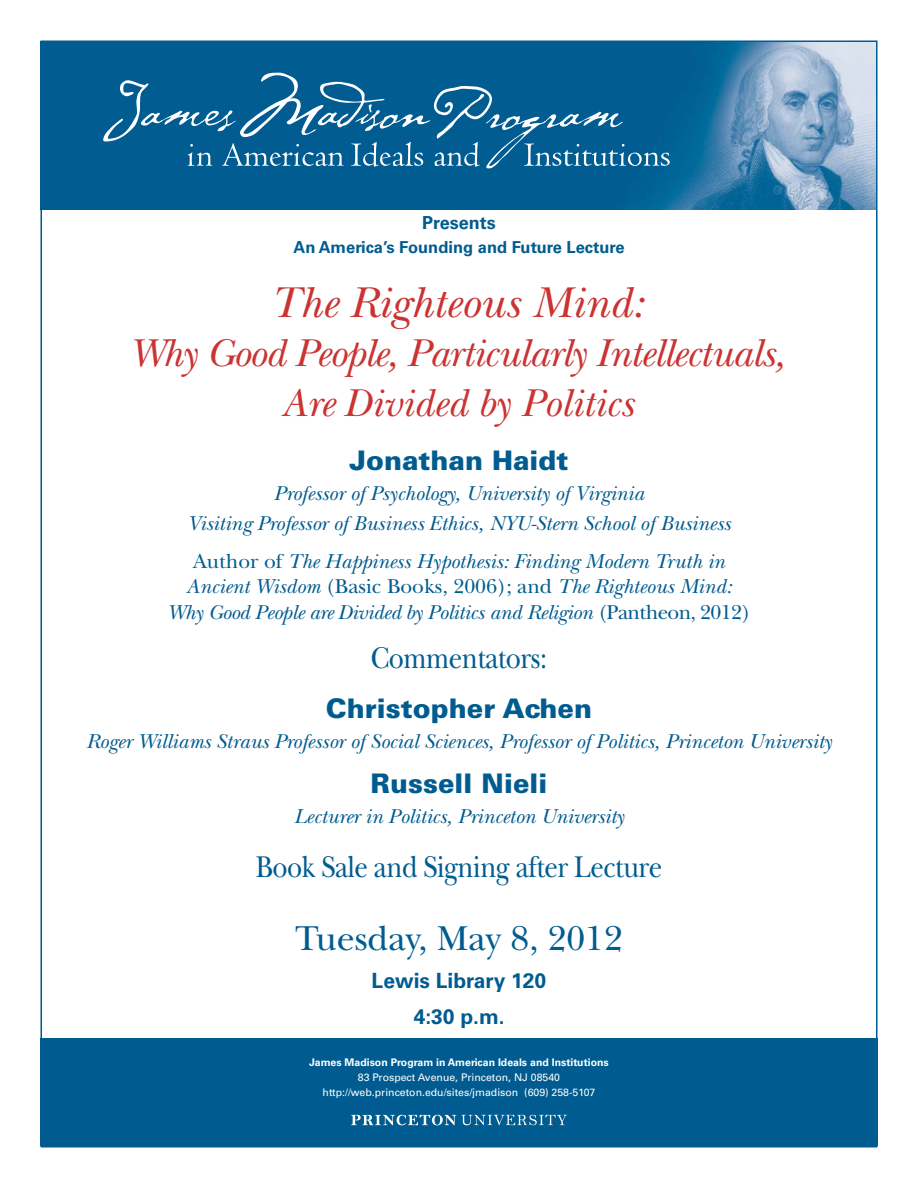
<style>
.page{position:relative;width:918px;height:1188px;background:#fff}
.page>*{position:absolute;margin:0;border:0;box-sizing:border-box;transform-origin:0 0}
.t1{font:italic 45px "New Baskerville Std";color:#cb3332}
.t2{font:italic 40.5px/49.5px "New Baskerville Std";letter-spacing:-.02em;color:#cb3332;text-align:center}
.t3{font:36px "New Baskerville Std";color:#005c90}
.t4{font:31.35px "New Baskerville Std";letter-spacing:-.02em;color:#005c90;scale:.86 1}
.t5{font:900 27px "Univers LT Std";color:#005c90}
.t6{font:italic 21px/25.5px "New Baskerville Std";color:#005c90;text-align:center}
.t7{font:700 21px/36px "Univers LT Std";color:#005c90;text-align:center}
.t8{font:700 18px "Univers LT Std";color:#005c90}
.t9{font:700 16.5px "Univers LT Std";color:#005c90}
.t10{font:10.5px/15px "Univers LT Std";color:#fff;text-align:center}
.t11{font:700 10.5px "Univers LT Std";color:#fff}
.s1{font-style:normal}
</style>
<div class="page">
<img style="left:43px;top:43px;width:832px;height:166px">
<svg style="left:103px;top:73px;width:567px;height:95px;background:#1d6e9d"></svg>
<div style="left:40px;top:1038px;width:838px;height:108px;background:#005c90"></div>
<svg style="left:351px;top:1115px;width:216px;height:10px"></svg>
<p class="t8" style="left:422px;top:215px;width:75px">Presents</p>
<p class="t9" style="left:293px;top:240px;width:333px">An America’s Founding and Future Lecture</p>
<h1 class="t1" style="left:271px;top:287px;width:375px">The Righteous Mind:</h1>
<h2 class="t2" style="left:129px;top:333px;width:658px">Why Good People, Particularly Intellectuals,<br>Are Divided by Politics</h2>
<p class="t5" style="left:350px;top:445px;width:220px">Jonathan Haidt</p>
<p class="t6" style="left:187px;top:481px;width:545px;line-height:30px">Professor of Psychology, University of Virginia<br>Visiting Professor of Business Ethics, NYU-Stern School of Business</p>
<p class="t6" style="left:167px;top:551px;width:585px"><span class="s1">Author of</span> The Happiness Hypothesis: Finding Modern Truth in<br>Ancient Wisdom <span class="s1">(Basic Books, 2006); and</span> The Righteous Mind:<br>Why Good People are Divided by Politics and Religion <span class="s1">(Pantheon, 2012)</span></p>
<h3 class="t4" style="left:371px;top:646px;width:206px">Commentators:</h3>
<p class="t5" style="left:326px;top:693px;width:268px">Christopher Achen</p>
<p class="t6" style="left:86px;top:731px;width:747px">Roger Williams Straus Professor of Social Sciences, Professor of Politics, Princeton University</p>
<p class="t5" style="left:371px;top:768px;width:178px">Russell Nieli</p>
<p class="t6" style="left:294px;top:806px;width:332px">Lecturer in Politics, Princeton University</p>
<h3 class="t4" style="left:256px;top:855px;width:474px">Book Sale and Signing after Lecture</h3>
<h3 class="t3" style="left:295px;top:925px;width:329px">Tuesday, May 8, 2012</h3>
<p class="t7" style="left:372px;top:964px;width:176px">Lewis Library 120<br>4:30 p.m.</p>
<p class="t11" style="left:309px;top:1058px;width:301px">James Madison Program in American Ideals and Institutions</p>
<p class="t10" style="left:323px;top:1070px;width:274px">83 Prospect Avenue, Princeton, NJ 08540 http://web.princeton.edu/sites/jmadison (609) 258-5107</p>
</div>
